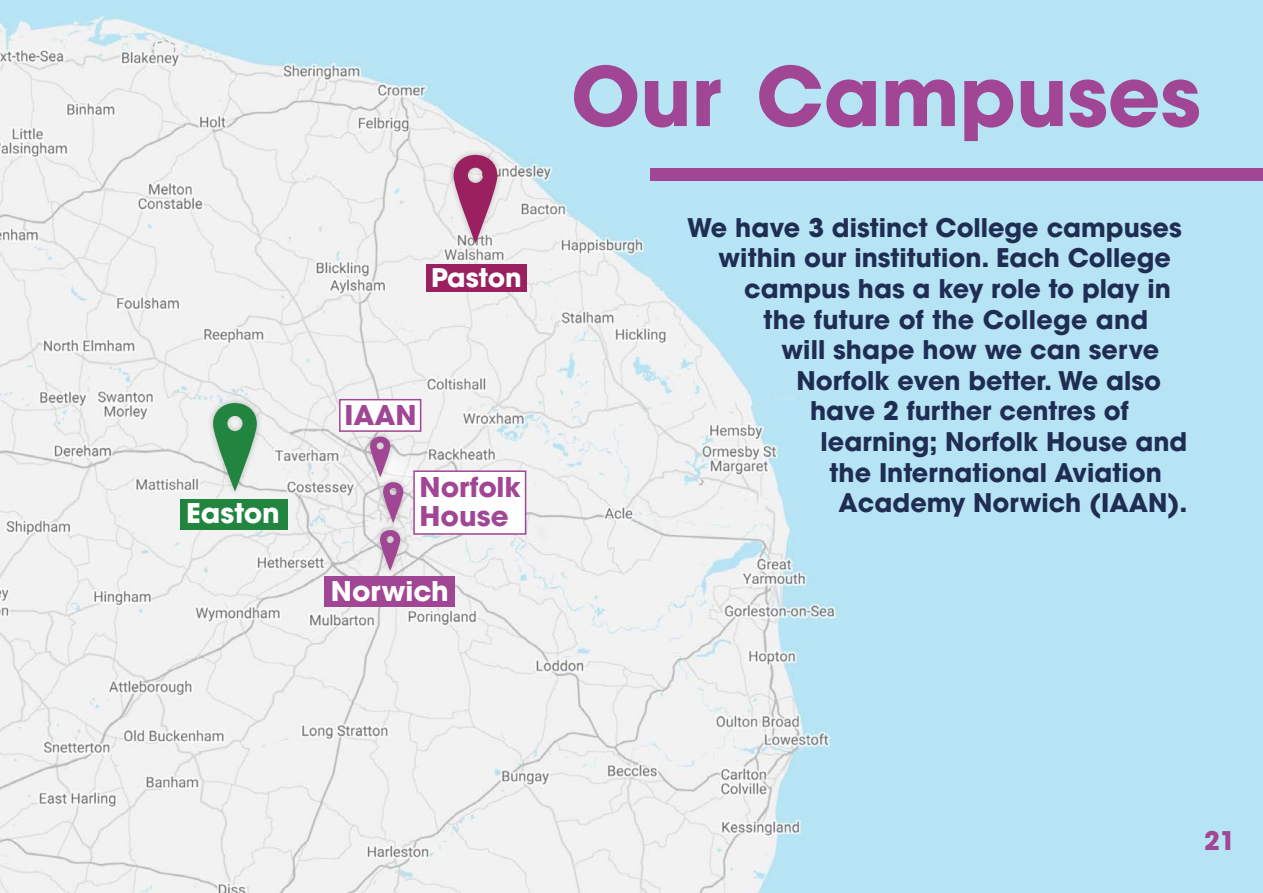
<style>
.page{position:relative;width:1263px;height:893px;background:#fff}
.page>*{position:absolute;margin:0;border:0;box-sizing:border-box;transform-origin:0 0}
.Body_Copy{font:700 81.15px "ITC Avant Garde Pro";color:#a14694}
.Body_Copy-2{font:700 27px/28.5px "ITC Avant Garde Pro";color:#a14694}
.Body_Copy-3{font:700 27px "ITC Avant Garde Pro";color:#fff}
.Body_Copy-4{font:700 25.5px "ITC Avant Garde Pro";color:#202d53}
.Body_Copy-5{font:700 25.5px "ITC Avant Garde Pro";color:#fff}
.t1{font:700 25.5px "ITC Avant Garde Pro";color:#a14694}
</style>
<div class="page">
<div style="left:821px;top:0;width:442px;height:893px;background:#b7e4f4"></div>
<img style="left:0;top:0;width:837px;height:893px">
<div style="left:377px;top:476px;width:32px;height:52px;background:#1d1d1b;opacity:.24"></div>
<div style="left:426px;top:264px;width:101px;height:27px;background:#9a205f"></div>
<div style="left:364px;top:431px;width:32px;height:51px;background:#1d1d1b;opacity:.24"></div>
<div style="left:324px;top:576px;width:131px;height:31px;background:#a14694"></div>
<div style="left:180px;top:500px;width:107px;height:30px;background:#21853f"></div>
<div style="left:651px;top:168px;width:612px;height:13px;background:#a14694"></div>
<div style="left:413px;top:470px;width:113px;height:65px;background:#fff;border:2px solid #a14694"></div>
<div style="left:339px;top:399px;width:82px;height:33px;background:#fff;border:2px solid #a14694"></div>
<div style="left:207px;top:397px;width:56px;height:99px;background:#1d1d1b;opacity:.24"></div>
<svg style="left:213px;top:396px;width:44px;height:96px"></svg>
<div style="left:448px;top:149px;width:55px;height:99px;background:#1d1d1b;opacity:.24"></div>
<svg style="left:453px;top:148px;width:45px;height:95px"></svg>
<div style="left:374px;top:524px;width:32px;height:52px;background:#1d1d1b;opacity:.24"></div>
<svg style="left:370px;top:433px;width:33px;height:138px"></svg>
<p class="Body_Copy-3" style="left:186px;top:495px;width:95px">Easton</p>
<p class="Body_Copy-5" style="left:431px;top:261px;width:92px">Paston</p>
<p class="Body_Copy-2" style="left:344px;top:401px;width:74px">IAAN</p>
<p class="Body_Copy-2" style="left:420px;top:473px;width:103px">Norfolk<br>House</p>
<p class="Body_Copy-3" style="left:331px;top:573px;width:119px">Norwich</p>
<p class="Body_Copy" style="left:571px;top:42px;width:631px">Our Campuses</p>
<p class="Body_Copy-4" style="left:687px;top:210px;width:496px">We have 3 distinct College campuses</p>
<p class="Body_Copy-4" style="left:719px;top:241px;width:454px">within our institution. Each College</p>
<p class="Body_Copy-4" style="left:744px;top:272px;width:428px">campus has a key role to play in</p>
<p class="Body_Copy-4" style="left:764px;top:302px;width:386px">the future of the College and</p>
<p class="Body_Copy-4" style="left:782px;top:333px;width:379px">will shape how we can serve</p>
<p class="Body_Copy-4" style="left:797px;top:363px;width:366px">Norfolk even better. We also</p>
<p class="Body_Copy-4" style="left:810px;top:394px;width:320px">have 2 further centres of</p>
<p class="Body_Copy-4" style="left:821px;top:425px;width:368px">learning; Norfolk House and</p>
<p class="Body_Copy-4" style="left:830px;top:455px;width:334px">the International Aviation</p>
<p class="Body_Copy-4" style="left:839px;top:486px;width:350px">Academy Norwich (IAAN).</p>
<p class="t1" style="left:1204px;top:824px;width:33px">21</p>
</div>
